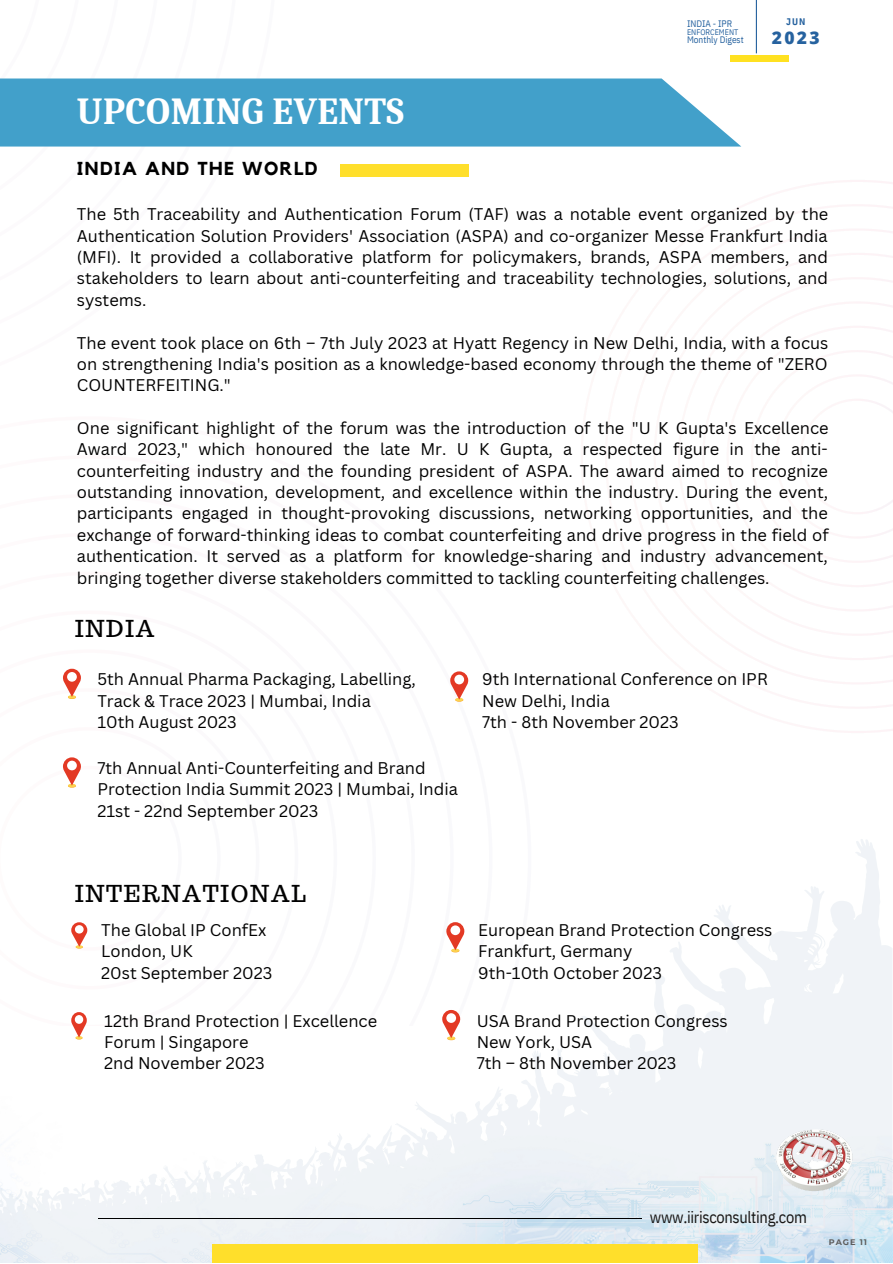
<style>
.page{position:relative;width:893px;height:1264px;background:#fff}
.page>*{position:absolute;margin:0;border:0;box-sizing:border-box;transform-origin:0 0}
.t1{font:700 37.05px "Caladea";letter-spacing:.01em;color:#fff}
.t2{font:22.8px "Trocchi";letter-spacing:.075em;color:#000}
.t3{font:700 18.75px "Kollektif";letter-spacing:.075em;color:#000}
.t4{font:800 17.4px "Open Sans";color:#26629f}
.t5{font:16.5px/21.3px "Canva Sans";color:#000}
.t6{font:16.35px "IBM Plex Sans Cond";letter-spacing:-.02em;color:#171615}
.t7{font:700 9.6px "IBM Plex Sans Cond";color:#26629f}
.t8{font:9.45px "IBM Plex Sans Cond";color:#26629f}
.t9{font:8.1px "IBM Plex Sans Cond";color:#26629f}
.t10{font:700 8.1px "Montserrat";letter-spacing:.12em;color:#5c5c5c}
</style>
<div class="page">
<svg style="left:0;top:839px;width:892px;height:423px"></svg>
<img style="left:765px;top:1119px;width:101px;height:79px">
<svg style="left:813px;top:180px;width:79px;height:553px"></svg>
<hr style="left:98px;top:1217px;width:543px;height:1px;background:#000">
<div style="left:212px;top:1244px;width:486px;height:18px;background:#ffdf2b"></div>
<svg style="left:71px;top:1012px;width:16px;height:27px"></svg>
<div style="left:75px;top:1015px;width:8px;height:8px;background:#fff;border-radius:50%"></div>
<svg style="left:63px;top:668px;width:18px;height:31px"></svg>
<div style="left:67px;top:672px;width:10px;height:9px;background:#fff;border-radius:50%"></div>
<hr style="left:755px;top:0;width:2px;height:53px;background:#26629f">
<div style="left:730px;top:55px;width:58px;height:6px;background:#ffe121"></div>
<div style="left:0;top:78px;width:741px;height:68px;background:#42a0ca"></div>
<div style="left:340px;top:164px;width:128px;height:12px;background:#ffdf2b"></div>
<svg style="left:442px;top:1009px;width:18px;height:31px"></svg>
<div style="left:446px;top:1013px;width:10px;height:9px;background:#fff;border-radius:50%"></div>
<svg style="left:446px;top:922px;width:18px;height:30px"></svg>
<div style="left:450px;top:925px;width:10px;height:10px;background:#fff;border-radius:50%"></div>
<svg style="left:450px;top:671px;width:18px;height:30px"></svg>
<div style="left:454px;top:674px;width:10px;height:10px;background:#fff;border-radius:50%"></div>
<svg style="left:0;top:757px;width:184px;height:195px"></svg>
<div style="left:67px;top:760px;width:10px;height:10px;background:#fff;border-radius:50%"></div>
<p class="t1" style="left:77px;top:90px;width:329px">UPCOMING EVENTS</p>
<p class="t3" style="left:77px;top:159px;width:242px">INDIA AND THE WORLD</p>
<p class="t7" style="left:786px;top:15px;width:21px">JUN</p>
<p class="t8" style="left:687px;top:17px;width:47px">INDIA - IPR</p>
<p class="t9" style="left:687px;top:27px;width:53px">ENFORCEMENT</p>
<p class="t8" style="left:687px;top:33px;width:58px">Monthly Digest</p>
<p class="t4" style="left:771px;top:26px;width:49px">2023</p>
<p class="t5" style="left:77px;top:203px;width:752px;text-align:justify">The 5th Traceability and Authentication Forum (TAF) was a notable event organized by the Authentication Solution Providers' Association (ASPA) and co-organizer Messe Frankfurt India (MFI). It provided a collaborative platform for policymakers, brands, ASPA members, and stakeholders to learn about anti-counterfeiting and traceability technologies, solutions, and systems.</p>
<p class="t5" style="left:77px;top:331px;width:752px;text-align:justify">The event took place on 6th – 7th July 2023 at Hyatt Regency in New Delhi, India, with a focus on strengthening India's position as a knowledge-based economy through the theme of "ZERO COUNTERFEITING."</p>
<p class="t5" style="left:77px;top:417px;width:753px;text-align:justify">One significant highlight of the forum was the introduction of the "U K Gupta's Excellence Award 2023," which honoured the late Mr. U K Gupta, a respected figure in the anti&shy;counterfeiting industry and the founding president of ASPA. The award aimed to recognize outstanding innovation, development, and excellence within the industry. During the event, participants engaged in thought-provoking discussions, networking opportunities, and the exchange of forward-thinking ideas to combat counterfeiting and drive progress in the field of authentication. It served as a platform for knowledge-sharing and industry advancement, bringing together diverse stakeholders committed to tackling counterfeiting challenges.</p>
<p class="t2" style="left:75px;top:614px;width:81px">INDIA</p>
<p class="t5" style="left:97px;top:668px;width:320px">5th Annual Pharma Packaging, Labelling,<br>Track &amp; Trace 2023 | Mumbai, India</p>
<p class="t5" style="left:97px;top:711px;width:141px">10th August 2023</p>
<p class="t5" style="left:97px;top:757px;width:362px">7th Annual Anti-Counterfeiting and Brand<br>Protection India Summit 2023 | Mumbai, India</p>
<p class="t5" style="left:97px;top:799px;width:222px">21st - 22nd September 2023</p>
<p class="t5" style="left:482px;top:668px;width:287px">9th International Conference on IPR</p>
<p class="t5" style="left:482px;top:689px;width:129px">New Delhi, India</p>
<p class="t5" style="left:482px;top:711px;width:198px">7th - 8th November 2023</p>
<p class="t2" style="left:75px;top:878px;width:232px">INTERNATIONAL</p>
<p class="t5" style="left:101px;top:919px;width:167px">The Global IP ConfEx</p>
<p class="t5" style="left:101px;top:940px;width:93px">London, UK</p>
<p class="t5" style="left:101px;top:961px;width:172px">20st September 2023</p>
<p class="t5" style="left:104px;top:1009px;width:274px">12th Brand Protection | Excellence<br>Forum | Singapore</p>
<p class="t5" style="left:104px;top:1052px;width:162px">2nd November 2023</p>
<p class="t5" style="left:478px;top:919px;width:296px">European Brand Protection Congress<br>Frankfurt, Germany</p>
<p class="t5" style="left:478px;top:961px;width:185px">9th-10th October 2023</p>
<p class="t5" style="left:476px;top:1009px;width:252px">USA Brand Protection Congress</p>
<p class="t5" style="left:476px;top:1030px;width:117px">New York, USA</p>
<p class="t5" style="left:476px;top:1052px;width:201px">7th – 8th November 2023</p>
<p class="t6" style="left:650px;top:1205px;width:158px">www.iirisconsulting.com</p>
<p class="t10" style="left:828px;top:1236px;width:40px">PAGE 11</p>
</div>
